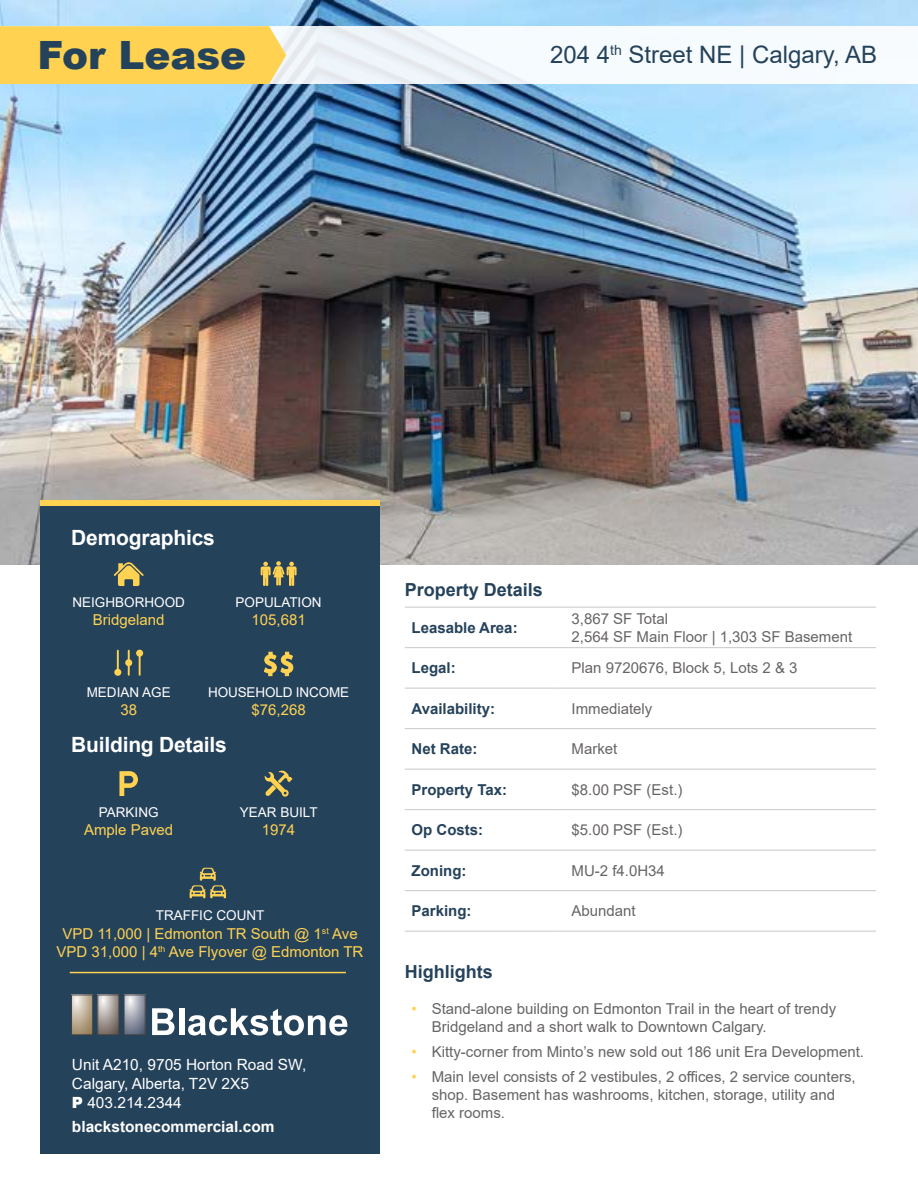
<style>
.page{position:relative;width:918px;height:1188px;background:#fff}
.page>*{position:absolute;margin:0;border:0;box-sizing:border-box;transform-origin:0 0}
.t1{font:900 39px "Arial";color:#25425b}
.t2{font:24px "Arial";color:#25425b}
.t3{font:700 21px "Arial";letter-spacing:-.01em;color:#fff}
.t4{font:700 18px "Arial";color:#25425b}
.t5{font:15.45px/18.6px "Arial";color:#fff}
.t6{font:700 15.45px "Arial";color:#fff}
.t7{font:15px/18px "Arial";color:#676464}
.t8{font:15px/18.5px "Arial";color:#ffd251;text-align:center}
.t9{font:700 15px "Arial";color:#25425b}
.t10{font:13.5px "Arial";color:#fff}
.s1{font-weight:900}
.s2{color:#ffd251}
</style>
<div class="page">
<img style="left:0;top:0;width:918px;height:564px">
<div style="left:40px;top:500px;width:340px;height:654px;background:#25425b"></div>
<svg style="left:73px;top:997px;width:18px;height:36px"></svg>
<div style="left:71px;top:995px;width:22px;height:40px;border:1px solid #414042"></div>
<svg style="left:100px;top:997px;width:17px;height:36px"></svg>
<div style="left:98px;top:995px;width:21px;height:40px;border:1px solid #414042"></div>
<svg style="left:126px;top:997px;width:17px;height:36px"></svg>
<div style="left:124px;top:995px;width:21px;height:40px;border:1px solid #414042"></div>
<svg style="left:152px;top:1008px;width:23px;height:27px"></svg>
<div style="left:179px;top:1008px;width:5px;height:27px;background:#fff"></div>
<svg style="left:188px;top:1008px;width:159px;height:27px"></svg>
<hr style="left:70px;top:972px;width:276px;height:1px;background:#ffd251">
<div style="left:40px;top:500px;width:340px;height:5px;background:#ffd251"></div>
<svg style="left:114px;top:562px;width:30px;height:24px"></svg>
<svg style="left:261px;top:561px;width:36px;height:25px"></svg>
<hr style="left:117px;top:651px;width:2px;height:23px;background:#ffd251">
<div style="left:114px;top:669px;width:7px;height:7px;background:#ffd251;border-radius:50%"></div>
<hr style="left:139px;top:652px;width:2px;height:23px;background:#ffd251">
<div style="left:136px;top:650px;width:7px;height:7px;background:#ffd251;border-radius:50%"></div>
<hr style="left:128px;top:651px;width:2px;height:24px;background:#ffd251">
<div style="left:125px;top:659px;width:7px;height:7px;background:#ffd251;border-radius:50%"></div>
<svg style="left:264px;top:652px;width:29px;height:24px"></svg>
<svg style="left:119px;top:771px;width:19px;height:25px"></svg>
<svg style="left:264px;top:770px;width:29px;height:27px"></svg>
<svg style="left:190px;top:868px;width:36px;height:30px"></svg>
<svg style="left:286px;top:26px;width:632px;height:58px;fill:#f6fbfe"></svg>
<div style="left:0;top:26px;width:286px;height:58px;background:#ffd251"></div>
<hr style="left:405px;top:607px;width:153px;height:1px;background:#cbc8c8">
<hr style="left:558px;top:607px;width:318px;height:1px;background:#cbc8c8">
<hr style="left:405px;top:647px;width:153px;height:1px;background:#cbc8c8">
<hr style="left:558px;top:647px;width:318px;height:1px;background:#cbc8c8">
<hr style="left:405px;top:688px;width:153px;height:1px;background:#cbc8c8">
<hr style="left:558px;top:688px;width:318px;height:1px;background:#cbc8c8">
<hr style="left:405px;top:728px;width:153px;height:1px;background:#cbc8c8">
<hr style="left:558px;top:728px;width:318px;height:1px;background:#cbc8c8">
<hr style="left:405px;top:769px;width:153px;height:1px;background:#cbc8c8">
<hr style="left:558px;top:769px;width:318px;height:1px;background:#cbc8c8">
<hr style="left:405px;top:809px;width:153px;height:1px;background:#cbc8c8">
<hr style="left:558px;top:809px;width:318px;height:1px;background:#cbc8c8">
<hr style="left:405px;top:850px;width:153px;height:1px;background:#cbc8c8">
<hr style="left:558px;top:850px;width:318px;height:1px;background:#cbc8c8">
<hr style="left:405px;top:890px;width:153px;height:1px;background:#cbc8c8">
<hr style="left:558px;top:890px;width:318px;height:1px;background:#cbc8c8">
<hr style="left:405px;top:931px;width:153px;height:1px;background:#cbc8c8">
<hr style="left:558px;top:931px;width:318px;height:1px;background:#cbc8c8">
<h1 class="t1" style="left:37px;top:26px;width:210px">For Lease</h1>
<h2 class="t2" style="left:550px;top:38px;width:328px">204 4<sup>th</sup> Street NE | Calgary, AB</h2>
<h3 class="t3" style="left:71px;top:523px;width:145px">Demographics</h3>
<p class="t10" style="left:72px;top:593px;width:114px">NEIGHBORHOOD</p>
<p class="t8" style="left:93px;top:611px;width:73px">Bridgeland</p>
<p class="t10" style="left:236px;top:593px;width:88px">POPULATION</p>
<p class="t8" style="left:252px;top:611px;width:56px">105,681</p>
<p class="t10" style="left:87px;top:682px;width:86px">MEDIAN AGE</p>
<p class="t8" style="left:120px;top:700px;width:18px">38</p>
<p class="t10" style="left:208px;top:682px;width:143px">HOUSEHOLD INCOME</p>
<p class="t8" style="left:252px;top:700px;width:56px">$76,268</p>
<h3 class="t3" style="left:71px;top:730px;width:157px">Building Details</h3>
<p class="t10" style="left:99px;top:803px;width:61px">PARKING</p>
<p class="t8" style="left:84px;top:821px;width:91px">Ample Paved</p>
<p class="t10" style="left:240px;top:803px;width:79px">YEAR BUILT</p>
<p class="t8" style="left:262px;top:821px;width:35px">1974</p>
<p class="t10" style="left:156px;top:906px;width:110px">TRAFFIC COUNT</p>
<p class="t8" style="left:57px;top:924px;width:308px">VPD 11,000 | Edmonton TR South @ 1<sup>st</sup> Ave<br>VPD 31,000 | 4<sup>th</sup> Ave Flyover @ Edmonton TR</p>
<p class="t5" style="left:72px;top:1056px;width:236px">Unit A210, 9705 Horton Road SW,<br>Calgary, Alberta, T2V 2X5<br><span class="s1">P</span> 403.214.2344</p>
<p class="t6" style="left:72px;top:1115px;width:204px">blackstonecommercial.com</p>
<p class="t4" style="left:405px;top:577px;width:140px">Property Details</p>
<p class="t9" style="left:412px;top:617px;width:108px">Leasable Area:</p>
<p class="t7" style="left:572px;top:609px;width:282px">3,867 SF Total<br>2,564 SF Main Floor | 1,303 SF Basement</p>
<p class="t9" style="left:412px;top:658px;width:46px">Legal:</p>
<p class="t7" style="left:572px;top:659px;width:227px">Plan 9720676, Block 5, Lots 2 &amp; 3</p>
<p class="t9" style="left:412px;top:698px;width:85px">Availability:</p>
<p class="t7" style="left:572px;top:699px;width:82px">Immediately</p>
<p class="t9" style="left:412px;top:739px;width:67px">Net Rate:</p>
<p class="t7" style="left:572px;top:740px;width:47px">Market</p>
<p class="t9" style="left:412px;top:779px;width:97px">Property Tax:</p>
<p class="t7" style="left:572px;top:780px;width:112px">$8.00 PSF (Est.)</p>
<p class="t9" style="left:412px;top:820px;width:73px">Op Costs:</p>
<p class="t7" style="left:572px;top:821px;width:112px">$5.00 PSF (Est.)</p>
<p class="t9" style="left:412px;top:860px;width:56px">Zoning:</p>
<p class="t7" style="left:572px;top:861px;width:95px">MU-2 f4.0H34</p>
<p class="t9" style="left:412px;top:901px;width:62px">Parking:</p>
<p class="t7" style="left:572px;top:902px;width:66px">Abundant</p>
<p class="t4" style="left:405px;top:959px;width:90px">Highlights</p>
<p class="t7" style="left:432px;top:1000px;width:406px;text-indent:-20px"><span class="s2">•</span> Stand-alone building on Edmonton Trail in the heart of trendy<br>Bridgeland and a short walk to Downtown Calgary.</p>
<p class="t7" style="left:412px;top:1043px;width:454px"><span class="s2">•</span> Kitty-corner from Minto’s new sold out 186 unit Era Development.</p>
<p class="t7" style="left:432px;top:1067px;width:425px;text-indent:-20px"><span class="s2">•</span> Main level consists of 2 vestibules, 2 offices, 2 service counters, shop. Basement has washrooms, kitchen, storage, utility and flex rooms.</p>
</div>
